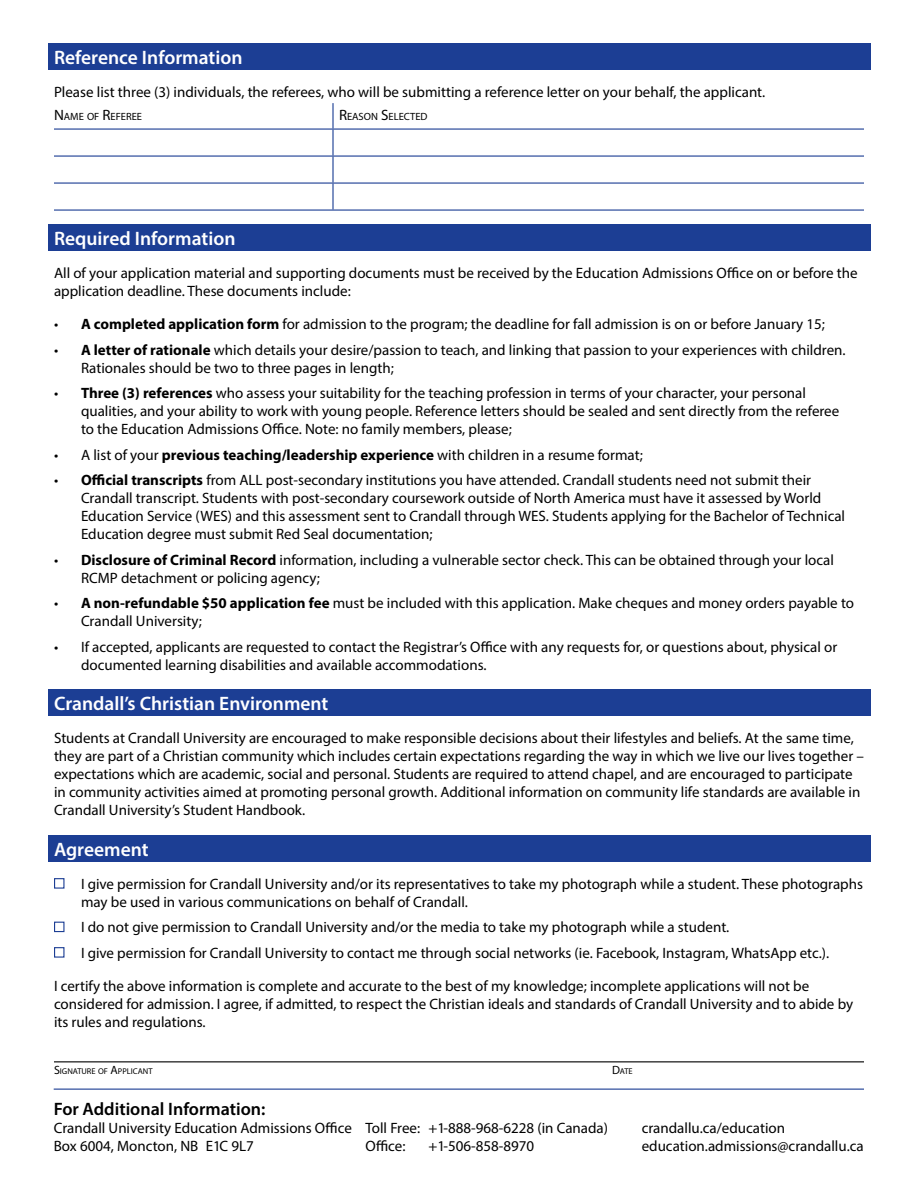
<style>
.page{position:relative;width:918px;height:1188px;background:#fff}
.page>*{position:absolute;margin:0;border:0;box-sizing:border-box;transform-origin:0 0}
.t1{font:600 19.5px "Myriad Pro";color:#fff}
.t2{font:600 18px "Myriad Pro";color:#000}
.t3{font:15px/18px "Myriad Pro";color:#000}
.t4{font:10.5px "Myriad Pro";color:#000}
.t5{font:8.4px "Myriad Pro";color:#000}
.s1{font-size:15px}
.s2{font-weight:700}
.s3{font-size:12px}
</style>
<div class="page">
<div style="left:48px;top:44px;width:822px;height:26px;background:#1c3e94"></div>
<div style="left:48px;top:224px;width:822px;height:27px;background:#1c3e94"></div>
<div style="left:48px;top:689px;width:822px;height:27px;background:#1c3e94"></div>
<div style="left:48px;top:835px;width:822px;height:27px;background:#1c3e94"></div>
<hr style="left:332px;top:103px;width:2px;height:25px;background:#1c3e94">
<hr style="left:54px;top:128px;width:279px;height:2px;background:#1c3e94">
<hr style="left:333px;top:128px;width:531px;height:2px;background:#1c3e94">
<hr style="left:332px;top:130px;width:2px;height:25px;background:#1c3e94">
<hr style="left:54px;top:155px;width:279px;height:2px;background:#1c3e94">
<hr style="left:333px;top:155px;width:531px;height:2px;background:#1c3e94">
<hr style="left:332px;top:157px;width:2px;height:25px;background:#1c3e94">
<hr style="left:54px;top:182px;width:279px;height:2px;background:#1c3e94">
<hr style="left:333px;top:182px;width:531px;height:2px;background:#1c3e94">
<hr style="left:332px;top:184px;width:2px;height:25px;background:#1c3e94">
<hr style="left:54px;top:209px;width:279px;height:2px;background:#1c3e94">
<hr style="left:333px;top:209px;width:531px;height:2px;background:#1c3e94">
<div style="left:54px;top:878px;width:10px;height:11px;background:#fff;border:1px solid #1c3e94"></div>
<div style="left:54px;top:922px;width:10px;height:10px;background:#fff;border:1px solid #1c3e94"></div>
<div style="left:54px;top:947px;width:10px;height:11px;background:#fff;border:1px solid #1c3e94"></div>
<hr style="left:612px;top:1061px;width:252px;height:1px;background:#000">
<hr style="left:54px;top:1061px;width:558px;height:1px;background:#000">
<hr style="left:54px;top:1089px;width:810px;height:1px;background:#1c3e94">
<h1 class="t1" style="left:54px;top:45px;width:190px">Reference Information</h1>
<p class="t3" style="left:54px;top:83px;width:713px">Please list three (3) individuals, the referees, who will be submitting a reference letter on your behalf, the applicant.</p>
<p class="t4" style="left:54px;top:110px;width:90px"><span class="s1">N</span>AME OF <span class="s1">R</span>EFEREE</p>
<p class="t4" style="left:339px;top:110px;width:90px"><span class="s1">R</span>EASON <span class="s1">S</span>ELECTED</p>
<h1 class="t1" style="left:54px;top:226px;width:183px">Required Information</h1>
<p class="t3" style="left:54px;top:264px;width:805px">All of your application material and supporting documents must be received by the Education Admissions Office on or before the application deadline. These documents include:</p>
<p class="t3" style="left:54px;top:315px;width:773px">• <span class="s2">A completed application form</span> for admission to the program; the deadline for fall admission is on or before January 15;</p>
<p class="t3" style="left:81px;top:340px;width:766px;text-indent:-27px">• <span class="s2">A letter of rationale</span> which details your desire/passion to teach, and linking that passion to your experiences with children.<br>Rationales should be two to three pages in length;</p>
<p class="t3" style="left:81px;top:384px;width:760px;text-indent:-27px">• <span class="s2">Three (3) references</span> who assess your suitability for the teaching profession in terms of your character, your personal qualities, and your ability to work with young people. Reference letters should be sealed and sent directly from the referee to the Education Admissions Office. Note: no family members, please;</p>
<p class="t3" style="left:54px;top:445px;width:590px">• A list of your <span class="s2">previous teaching/leadership experience</span> with children in a resume format;</p>
<p class="t3" style="left:81px;top:471px;width:766px;text-indent:-27px">• <span class="s2">Official transcripts</span> from ALL post-secondary institutions you have attended. Crandall students need not submit their Crandall transcript. Students with post-secondary coursework outside of North America must have it assessed by World Education Service (WES) and this assessment sent to Crandall through WES. Students applying for the Bachelor of Technical Education degree must submit Red Seal documentation;</p>
<p class="t3" style="left:81px;top:550px;width:755px;text-indent:-27px">• <span class="s2">Disclosure of Criminal Record</span> information, including a vulnerable sector check. This can be obtained through your local<br>RCMP detachment or policing agency;</p>
<p class="t3" style="left:81px;top:594px;width:775px;text-indent:-27px">• <span class="s2">A non-refundable $50 application fee</span> must be included with this application. Make cheques and money orders payable to<br>Crandall University;</p>
<p class="t3" style="left:81px;top:637px;width:758px;text-indent:-27px">• If accepted, applicants are requested to contact the Registrar’s Office with any requests for, or questions about, physical or documented learning disabilities and available accommodations.</p>
<h1 class="t1" style="left:54px;top:691px;width:276px">Crandall’s Christian Environment</h1>
<p class="t3" style="left:54px;top:729px;width:811px">Students at Crandall University are encouraged to make responsible decisions about their lifestyles and beliefs. At the same time, they are part of a Christian community which includes certain expectations regarding the way in which we live our lives together – expectations which are academic, social and personal. Students are required to attend chapel, and are encouraged to participate in community activities aimed at promoting personal growth. Additional information on community life standards are available in Crandall University’s Student Handbook.</p>
<h1 class="t1" style="left:54px;top:837px;width:96px">Agreement</h1>
<p class="t3" style="left:81px;top:874px;width:784px">I give permission for Crandall University and/or its representatives to take my photograph while a student. These photographs may be used in various communications on behalf of Crandall.</p>
<p class="t3" style="left:81px;top:914px;width:750px;line-height:25.5px">I do not give permission to Crandall University and/or the media to take my photograph while a student.<br>I give permission for Crandall University to contact me through social networks (ie. Facebook, Instagram, WhatsApp etc.).</p>
<p class="t3" style="left:54px;top:976px;width:801px">I certify the above information is complete and accurate to the best of my knowledge; incomplete applications will not be considered for admission. I agree, if admitted, to respect the Christian ideals and standards of Crandall University and to abide by its rules and regulations.</p>
<p class="t5" style="left:54px;top:1066px;width:100px"><span class="s3">S</span>IGNATURE OF <span class="s3">A</span>PPLICANT</p>
<p class="t5" style="left:612px;top:1066px;width:22px"><span class="s3">D</span>ATE</p>
<p class="t2" style="left:54px;top:1097px;width:213px">For Additional Information:</p>
<p class="t3" style="left:54px;top:1118px;width:300px">Crandall University Education Admissions Office<br>Box 6004, Moncton, NB E1C 9L7</p>
<p class="t3" style="left:365px;top:1118px;width:244px">Toll Free: +1-888-968-6228 (in Canada)<br>Office:</p>
<p class="t3" style="left:642px;top:1118px;width:223px">crandallu.ca/education education.admissions@crandallu.ca</p>
<p class="t3" style="left:428px;top:1136px;width:107px">+1-506-858-8970</p>
</div>
